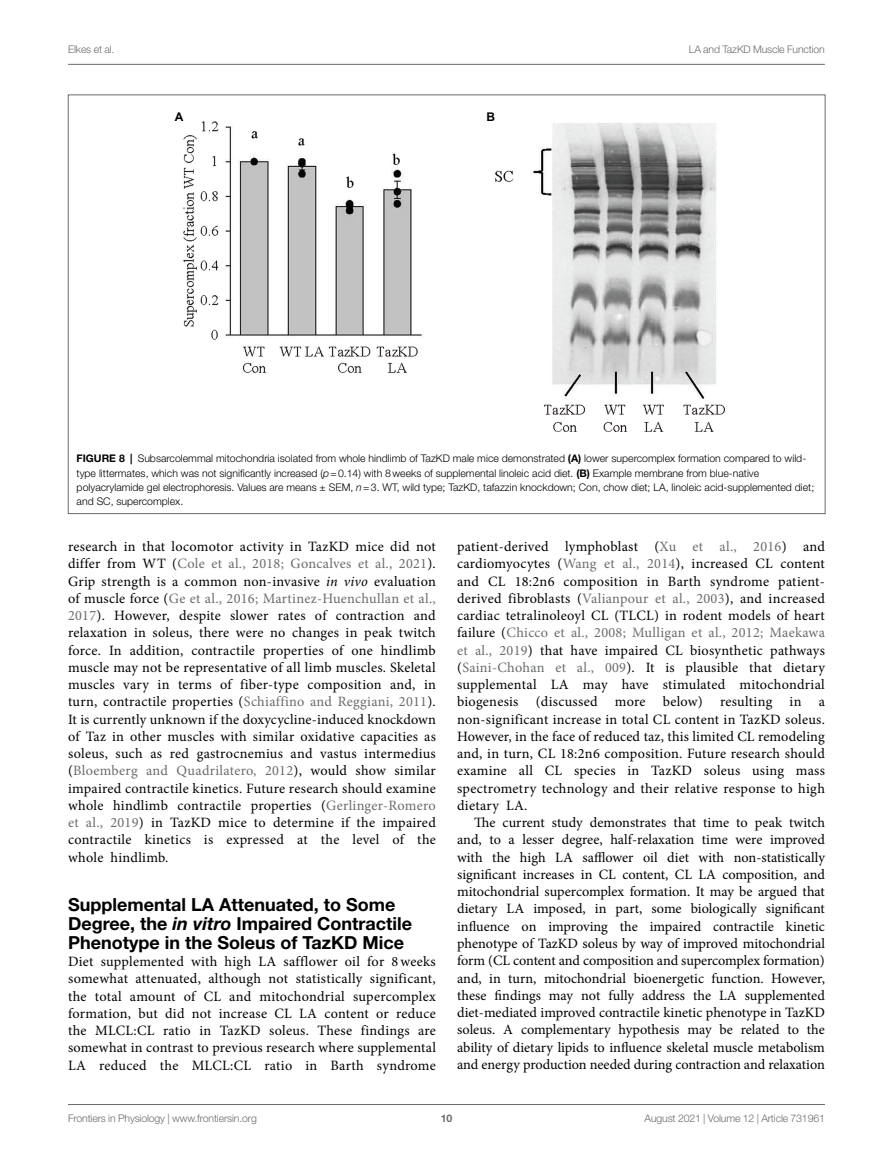
<style>
.page{position:relative;width:893px;height:1170px;background:#fff}
.page>*{position:absolute;margin:0;border:0;box-sizing:border-box;transform-origin:0 0}
.HEAD_2{font:700 18px/18.8px "Helvetica Neue LT Std";color:#000}
.TEXT_FLUSH{font:14.25px/17.2px "Minion Pro";letter-spacing:.02em;color:#000;text-align:justify}
.TEXT{font:14.25px/17.2px "Minion Pro";letter-spacing:-.005em;color:#000;text-align:justify}
.t1{font:700 12px "Arial";color:#000}
.FIG_LEG{font:300 10.5px/14.2px "Helvetica Neue LT Std";color:#000}
.t2{font:300 10.5px "Helvetica Neue LT Std";letter-spacing:-.015em;color:#6a6c6c}
.t3{font:700 10.5px "Helvetica Neue LT Std";color:#6a6c6c}
.s1{font-weight:700}
.s2{font-style:italic}
.s3{color:#6a6c6c}
</style>
<div class="page">
<hr style="left:68px;top:64px;width:757px;height:1px;background:#6a6c6c">
<hr style="left:68px;top:1104px;width:757px;height:1px;background:#6a6c6c">
<img style="left:183px;top:121px;width:542px;height:311px">
<p class="t2" style="left:68px;top:42px;width:48px">Elkes et al.</p>
<p class="t2" style="left:689px;top:42px;width:138px">LA and TazKD Muscle Function</p>
<p class="t1" style="left:175px;top:109px;width:10px">A</p>
<p class="t1" style="left:486px;top:109px;width:10px">B</p>
<p class="FIG_LEG" style="left:77px;top:451px;width:739px"><span class="s1">FIGURE 8 |</span> Subsarcolemmal mitochondria isolated from whole hindlimb of TazKD male mice demonstrated <span class="s1">(A)</span> lower supercomplex formation compared to wild&shy;type littermates, which was not significantly increased (<span class="s2">p</span>=0.14) with 8weeks of supplemental linoleic acid diet. <span class="s1">(B)</span> Example membrane from blue-native polyacrylamide gel electrophoresis. Values are means ± SEM, <span class="s2">n</span>=3. WT, wild type; TazKD, tafazzin knockdown; Con, chow diet; LA, linoleic acid-supplemented diet; and SC, supercomplex.</p>
<p class="TEXT_FLUSH" style="left:68px;top:538px;width:369px">research in that locomotor activity in TazKD mice did not differ from WT (<span class="s3">Cole et al., 2018; Goncalves et al., 2021</span>).<br>Grip strength is a common non-invasive <span class="s2">in vivo</span> evaluation of muscle force (<span class="s3">Ge et al., 2016; Martinez-Huenchullan et al., 2017</span>). However, despite slower rates of contraction and relaxation in soleus, there were no changes in peak twitch force. In addition, contractile properties of one hindlimb muscle may not be representative of all limb muscles. Skeletal muscles vary in terms of fiber-type composition and, in turn, contractile properties (<span class="s3">Schiaffino and Reggiani, 2011</span>).<br>It is currently unknown if the doxycycline-induced knockdown of Taz in other muscles with similar oxidative capacities as soleus, such as red gastrocnemius and vastus intermedius (<span class="s3">Bloemberg and Quadrilatero, 2012</span>), would show similar impaired contractile kinetics. Future research should examine whole hindlimb contractile properties (<span class="s3">Gerlinger-Romero et al., 2019</span>) in TazKD mice to determine if the impaired contractile kinetics is expressed at the level of the whole hindlimb.</p>
<p class="HEAD_2" style="left:68px;top:894px;width:345px">Supplemental LA Attenuated, to Some<br>Degree, the <span class="s2">in vitro</span> Impaired Contractile<br>Phenotype in the Soleus of TazKD Mice</p>
<p class="TEXT_FLUSH" style="left:68px;top:952px;width:369px">Diet supplemented with high LA safflower oil for 8weeks somewhat attenuated, although not statistically significant, the total amount of CL and mitochondrial supercomplex formation, but did not increase CL LA content or reduce the MLCL:CL ratio in TazKD soleus. These findings are somewhat in contrast to previous research where supplemental LA reduced the MLCL:CL ratio in Barth syndrome</p>
<p class="TEXT_FLUSH" style="left:457px;top:538px;width:369px">patient-derived lymphoblast (<span class="s3">Xu et al., 2016</span>) and cardiomyocytes (<span class="s3">Wang et al., 2014</span>), increased CL content and CL 18:2n6 composition in Barth syndrome patient&shy;derived fibroblasts (<span class="s3">Valianpour et al., 2003</span>), and increased cardiac tetralinoleoyl CL (TLCL) in rodent models of heart failure (<span class="s3">Chicco et al., 2008; Mulligan et al., 2012; Maekawa et al., 2019</span>) that have impaired CL biosynthetic pathways (<span class="s3">Saini-Chohan et al., 009</span>). It is plausible that dietary supplemental LA may have stimulated mitochondrial biogenesis (discussed more below) resulting in a non-significant increase in total CL content in TazKD soleus.<br>However, in the face of reduced taz, this limited CL remodeling and, in turn, CL 18:2n6 composition. Future research should examine all CL species in TazKD soleus using mass spectrometry technology and their relative response to high dietary LA.</p>
<p class="TEXT" style="left:457px;top:814px;width:369px;text-indent:17px">The current study demonstrates that time to peak twitch and, to a lesser degree, half-relaxation time were improved with the high LA safflower oil diet with non-statistically significant increases in CL content, CL LA composition, and mitochondrial supercomplex formation. It may be argued that dietary LA imposed, in part, some biologically significant influence on improving the impaired contractile kinetic phenotype of TazKD soleus by way of improved mitochondrial form (CL content and composition and supercomplex formation) and, in turn, mitochondrial bioenergetic function. However, these findings may not fully address the LA supplemented diet-mediated improved contractile kinetic phenotype in TazKD soleus. A complementary hypothesis may be related to the ability of dietary lipids to influence skeletal muscle metabolism and energy production needed during contraction and relaxation</p>
<p class="t2" style="left:68px;top:1111px;width:190px">Frontiers in Physiology | www.frontiersin.org</p>
<p class="t3" style="left:441px;top:1111px;width:13px">10</p>
<p class="t2" style="left:645px;top:1111px;width:182px">August 2021 | Volume 12 | Article 731961</p>
</div>
